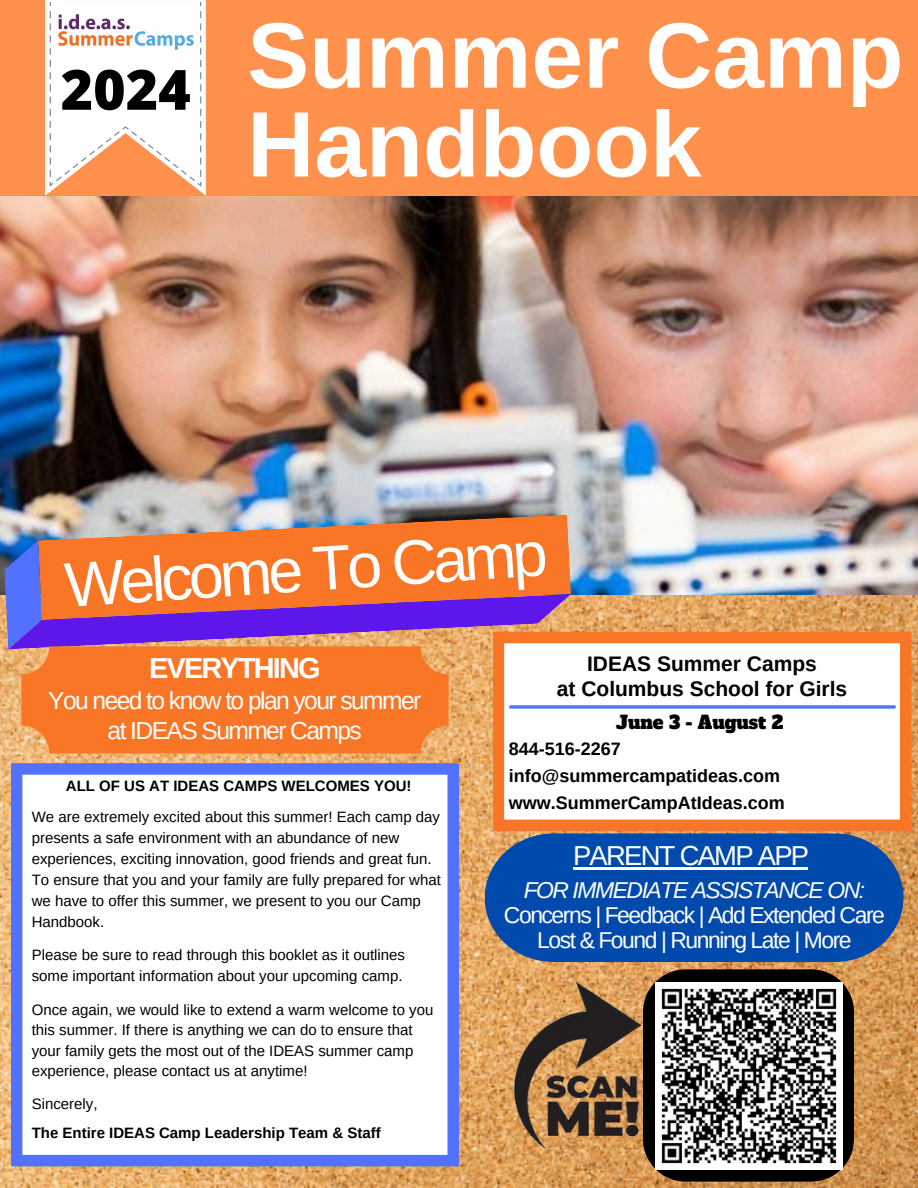
<style>
.page{position:relative;width:918px;height:1188px;background:#fff}
.page>*{position:absolute;margin:0;border:0;box-sizing:border-box;transform-origin:0 0}
.t1{font:700 93px/88.8px "Arimo";color:#fff}
.t2{font:63px "Arimo";color:#fff}
.t3{font:800 55.5px "Open Sans";color:#000}
.t4{font:700 28.95px "Arimo";letter-spacing:-.06em;color:#fff}
.t5{font:27.45px "Arimo";letter-spacing:-.06em;color:#fff}
.t6{font:24.6px/29.2px "Arimo";letter-spacing:-.065em;color:#fff;text-align:center}
.t7{font:22.95px/24.8px "Arimo";letter-spacing:-.065em;color:#fff;text-align:center}
.t8{font:700 21px/24.8px "Arimo";color:#000;text-align:center}
.t9{font:700 18px "Arimo";color:#000}
.t10{font:18px "Alfa Slab One";color:#000}
.t11{font:15px/21px "Arimo";color:#000}
.t12{font:700 15px "Arimo";color:#000}
.s1{font-style:italic}
</style>
<div class="page">
<div style="left:0;top:0;width:918px;height:196px;background:#ff914d"></div>
<img style="left:0;top:196px;width:918px;height:992px">
<svg style="left:45px;top:0;width:161px;height:196px"></svg>
<img style="left:58px;top:15px;width:135px;height:34px">
<img style="left:38px;top:515px;width:533px;height:25px">
<svg style="left:4px;top:540px;width:567px;height:109px"></svg>
<svg style="left:493px;top:632px;width:418px;height:199px"></svg>
<svg style="left:511px;top:705px;width:383px;height:4px"></svg>
<svg style="left:11px;top:763px;width:448px;height:403px"></svg>
<div style="left:21px;top:646px;width:427px;height:108px;background:#f97626;border-radius:28px"></div>
<svg style="left:485px;top:833px;width:418px;height:129px;fill:#004aad"></svg>
<img style="left:508px;top:971px;width:353px;height:207px">
<svg style="left:643px;top:969px;width:211px;height:213px;fill:#000"></svg>
<img style="left:655px;top:982px;width:187px;height:187px">
<hr style="left:573px;top:867px;width:235px;height:3px;background:#fff">
<h2 class="t3" style="left:61px;top:50px;width:132px">2024</h2>
<p class="t1" style="left:247px;top:11px;width:658px">Summer Camp<br>Handbook</p>
<p class="t2" style="left:62px;top:551px;width:485px;rotate:-4deg">Welcome To Camp</p>
<p class="t4" style="left:149px;top:652px;width:173px">EVERYTHING</p>
<p class="t6" style="left:48px;top:686px;width:375px">You need to know to plan your summer at IDEAS Summer Camps</p>
<p class="t12" style="left:66px;top:778px;width:347px">ALL OF US AT IDEAS CAMPS WELCOMES YOU!</p>
<p class="t11" style="left:32px;top:806px;width:411px">We are extremely excited about this summer! Each camp day presents a safe environment with an abundance of new experiences, exciting innovation, good friends and great fun.<br>To ensure that you and your family are fully prepared for what we have to offer this summer, we present to you our Camp Handbook.</p>
<h6 class="t11" style="left:32px;top:945px;width:375px">Please be sure to read through this booklet as it outlines some important information about your upcoming camp.</h6>
<p class="t11" style="left:32px;top:999px;width:403px;line-height:20.5px">Once again, we would like to extend a warm welcome to you this summer. If there is anything we can do to ensure that your family gets the most out of the IDEAS summer camp experience, please contact us at anytime!</p>
<p class="t11" style="left:32px;top:1094px;width:67px">Sincerely,</p>
<p class="t12" style="left:32px;top:1124px;width:350px">The Entire IDEAS Camp Leadership Team &amp; Staff</p>
<h5 class="t8" style="left:557px;top:652px;width:292px">IDEAS Summer Camps<br>at Columbus School for Girls</h5>
<p class="t10" style="left:616px;top:710px;width:169px">June 3 - August 2</p>
<p class="t9" style="left:509px;top:739px;width:113px">844-516-2267</p>
<p class="t9" style="left:509px;top:766px;width:273px">info@summercampatideas.com</p>
<p class="t9" style="left:509px;top:793px;width:277px">www.SummerCampAtIdeas.com</p>
<h4 class="t5" style="left:573px;top:840px;width:238px">PARENT CAMP APP</h4>
<h5 class="t7" style="left:504px;top:878px;width:383px"><span class="s1">FOR IMMEDIATE ASSISTANCE ON:<br></span>Concerns | Feedback | Add Extended Care<br>Lost &amp; Found | Running Late | More</h5>
</div>
